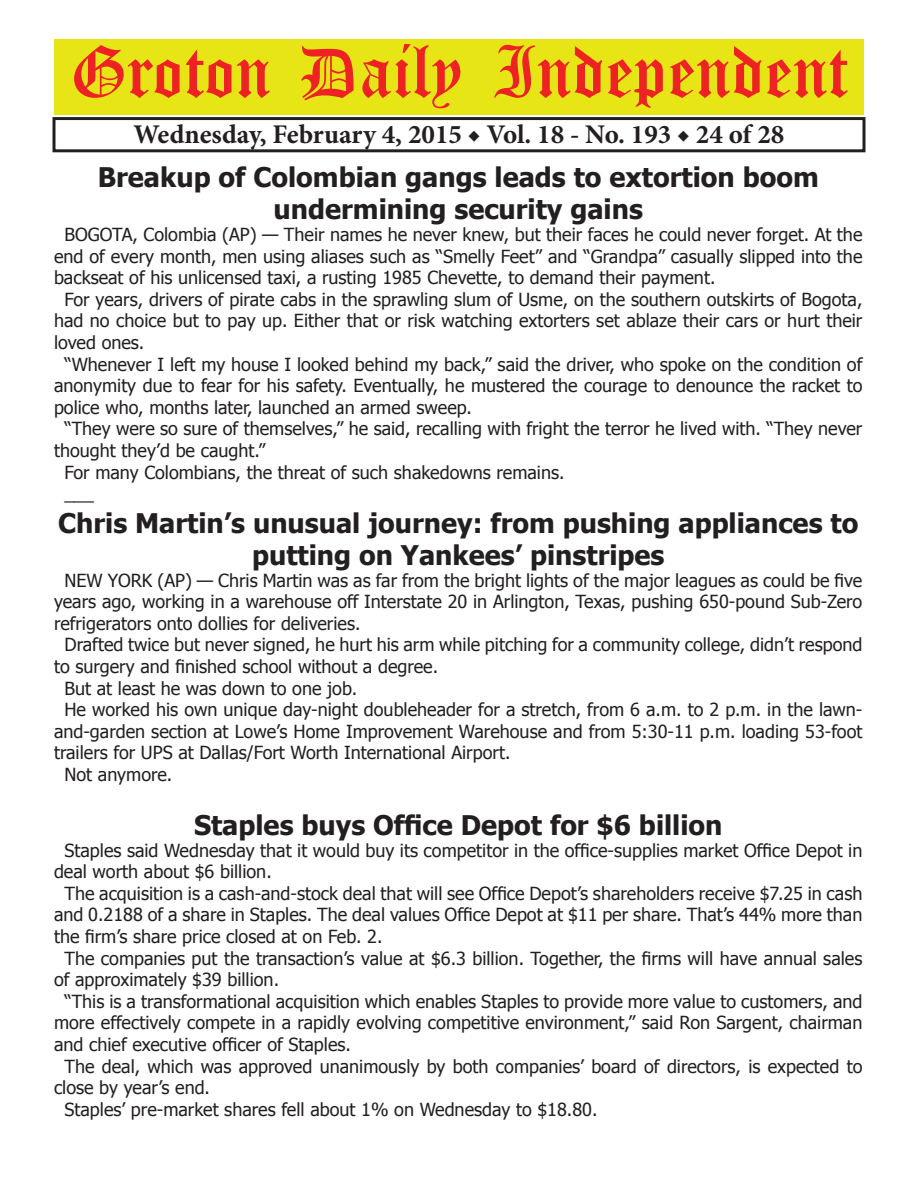
<style>
.page{position:relative;width:918px;height:1188px;background:#fff}
.page>*{position:absolute;margin:0;border:0;box-sizing:border-box;transform-origin:0 0}
.t1{font:54px "Old English Five";color:#ee2123}
.t2{font:700 27px/32.4px "Tahoma";color:#231f20;text-align:center}
.t3{font:700 27px "Minion Pro";color:#231f20}
.t4{font:18px "Tahoma";color:#231f20}
</style>
<div class="page">
<div style="left:52px;top:117px;width:814px;height:35px;border:3px solid #231f20"></div>
<div style="left:54px;top:40px;width:810px;height:75px;background:#e7e515"></div>
<h1 class="t1" style="left:70px;top:47px;width:779px">Groton Daily Independent</h1>
<h2 class="t3" style="left:134px;top:116px;width:652px">Wednesday, February 4, 2015 ◆ Vol. 18 - No. 193 ◆ 24 of 28</h2>
<h2 class="t2" style="left:98px;top:159px;width:723px">Breakup of Colombian gangs leads to extortion boom undermining security gains</h2>
<p class="t4" style="left:64px;top:222px;width:799px">BOGOTA, Colombia (AP) — Their names he never knew, but their faces he could never forget. At the</p>
<p class="t4" style="left:54px;top:244px;width:810px">end of every month, men using aliases such as “Smelly Feet” and “Grandpa” casually slipped into the</p>
<p class="t4" style="left:54px;top:266px;width:663px">backseat of his unlicensed taxi, a rusting 1985 Chevette, to demand their payment.</p>
<p class="t4" style="left:64px;top:287px;width:799px">For years, drivers of pirate cabs in the sprawling slum of Usme, on the southern outskirts of Bogota,</p>
<p class="t4" style="left:54px;top:309px;width:810px">had no choice but to pay up. Either that or risk watching extorters set ablaze their cars or hurt their</p>
<p class="t4" style="left:54px;top:330px;width:92px">loved ones.</p>
<p class="t4" style="left:64px;top:352px;width:799px">“Whenever I left my house I looked behind my back,” said the driver, who spoke on the condition of</p>
<p class="t4" style="left:54px;top:374px;width:810px">anonymity due to fear for his safety. Eventually, he mustered the courage to denounce the racket to</p>
<p class="t4" style="left:54px;top:395px;width:419px">police who, months later, launched an armed sweep.</p>
<p class="t4" style="left:64px;top:417px;width:799px">“They were so sure of themselves,” he said, recalling with fright the terror he lived with. “They never</p>
<p class="t4" style="left:54px;top:438px;width:213px">thought they’d be caught.”</p>
<p class="t4" style="left:64px;top:460px;width:502px">For many Colombians, the threat of such shakedowns remains.</p>
<p class="t4" style="left:64px;top:482px;width:31px">___</p>
<h2 class="t2" style="left:58px;top:505px;width:802px">Chris Martin’s unusual journey: from pushing appliances to putting on Yankees’ pinstripes</h2>
<p class="t4" style="left:64px;top:568px;width:799px">NEW YORK (AP) — Chris Martin was as far from the bright lights of the major leagues as could be five</p>
<p class="t4" style="left:54px;top:590px;width:810px">years ago, working in a warehouse off Interstate 20 in Arlington, Texas, pushing 650-pound Sub-Zero</p>
<p class="t4" style="left:54px;top:611px;width:308px">refrigerators onto dollies for deliveries.</p>
<p class="t4" style="left:64px;top:633px;width:800px">Drafted twice but never signed, he hurt his arm while pitching for a community college, didn’t respond</p>
<p class="t4" style="left:54px;top:654px;width:386px">to surgery and finished school without a degree.</p>
<p class="t4" style="left:64px;top:676px;width:294px">But at least he was down to one job.</p>
<p class="t4" style="left:64px;top:698px;width:799px">He worked his own unique day-night doubleheader for a stretch, from 6 a.m. to 2 p.m. in the lawn-</p>
<p class="t4" style="left:54px;top:719px;width:810px">and-garden section at Lowe’s Home Improvement Warehouse and from 5:30-11 p.m. loading 53-foot</p>
<p class="t4" style="left:54px;top:741px;width:458px">trailers for UPS at Dallas/Fort Worth International Airport.</p>
<p class="t4" style="left:64px;top:762px;width:109px">Not anymore.</p>
<h2 class="t2" style="left:194px;top:807px;width:530px">Staples buys Office Depot for $6 billion</h2>
<p class="t4" style="left:64px;top:838px;width:799px">Staples said Wednesday that it would buy its competitor in the office-supplies market Office Depot in</p>
<p class="t4" style="left:54px;top:860px;width:219px">deal worth about $6 billion.</p>
<p class="t4" style="left:64px;top:881px;width:799px">The acquisition is a cash-and-stock deal that will see Office Depot’s shareholders receive $7.25 in cash</p>
<p class="t4" style="left:54px;top:903px;width:810px">and 0.2188 of a share in Staples. The deal values Office Depot at $11 per share. That’s 44% more than</p>
<p class="t4" style="left:54px;top:924px;width:330px">the firm’s share price closed at on Feb. 2.</p>
<p class="t4" style="left:64px;top:946px;width:799px">The companies put the transaction’s value at $6.3 billion. Together, the firms will have annual sales</p>
<p class="t4" style="left:54px;top:968px;width:227px">of approximately $39 billion.</p>
<p class="t4" style="left:64px;top:989px;width:799px">“This is a transformational acquisition which enables Staples to provide more value to customers, and</p>
<p class="t4" style="left:54px;top:1011px;width:810px">more effectively compete in a rapidly evolving competitive environment,” said Ron Sargent, chairman</p>
<p class="t4" style="left:54px;top:1032px;width:299px">and chief executive officer of Staples.</p>
<p class="t4" style="left:64px;top:1054px;width:799px">The deal, which was approved unanimously by both companies’ board of directors, is expected to</p>
<p class="t4" style="left:54px;top:1076px;width:158px">close by year’s end.</p>
<p class="t4" style="left:64px;top:1097px;width:535px">Staples’ pre-market shares fell about 1% on Wednesday to $18.80.</p>
</div>
